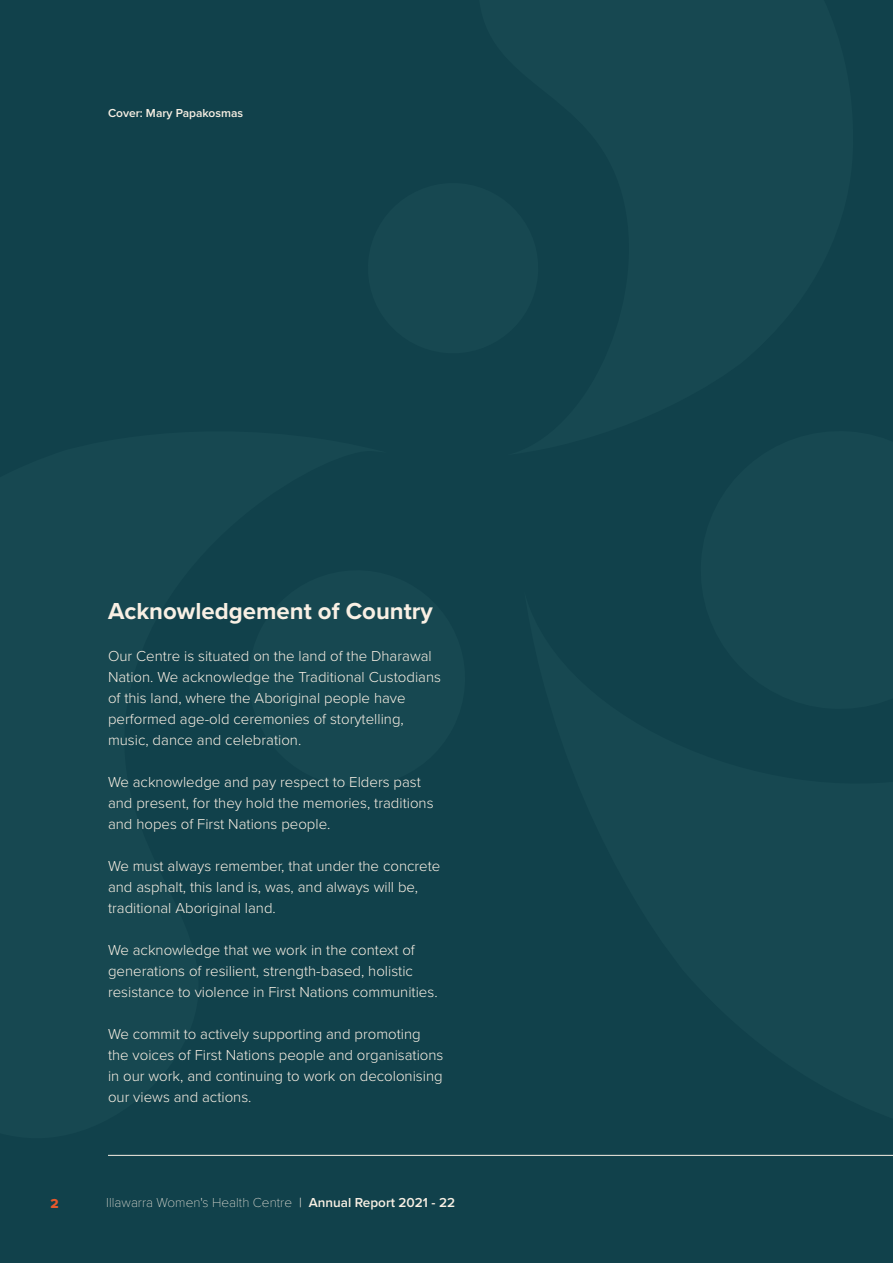
<style>
.page{position:relative;width:893px;height:1263px;background:#11414b}
.page>*{position:absolute;margin:0;border:0;box-sizing:border-box;transform-origin:0 0}
.t1{font:700 24px "Proxima Nova";color:#f9f0e4}
.t2{font:300 15px/21px "Proxima Nova";color:#f9f0e4}
.t3{font:100 13.5px "Proxima Nova T";color:#f9f0e4}
.t4{font:13.5px "Proxima Nova Extrabld";color:#e5582c}
.t5{font:600 12px "Proxima Nova";color:#f9f0e4}
.s1{font-family:"Proxima Nova";font-weight:300}
.s2{font-family:"Proxima Nova";font-weight:600}
</style>
<div class="page">
<hr style="left:108px;top:1155px;width:785px;height:1px;background:#f9f0e4">
<p class="t5" style="left:108px;top:105px;width:137px">Cover: Mary Papakosmas</p>
<p class="t1" style="left:108px;top:593px;width:326px">Acknowledgement of Country</p>
<p class="t2" style="left:108px;top:645px;width:325px">Our Centre is situated on the land of the Dharawal</p>
<p class="t2" style="left:108px;top:666px;width:334px">Nation. We acknowledge the Traditional Custodians</p>
<p class="t2" style="left:108px;top:687px;width:299px">of this land, where the Aboriginal people have</p>
<p class="t2" style="left:108px;top:708px;width:297px">performed age-old ceremonies of storytelling,</p>
<p class="t2" style="left:108px;top:729px;width:195px">music, dance and celebration.</p>
<p class="t2" style="left:108px;top:771px;width:314px">We acknowledge and pay respect to Elders past</p>
<p class="t2" style="left:108px;top:792px;width:327px">and present, for they hold the memories, traditions</p>
<p class="t2" style="left:108px;top:813px;width:224px">and hopes of First Nations people.</p>
<p class="t2" style="left:108px;top:855px;width:334px">We must always remember, that under the concrete and asphalt, this land is, was, and always will be,</p>
<p class="t2" style="left:108px;top:897px;width:169px">traditional Aboriginal land.</p>
<p class="t2" style="left:108px;top:939px;width:308px">We acknowledge that we work in the context of</p>
<p class="t2" style="left:108px;top:960px;width:306px">generations of resilient, strength-based, holistic</p>
<p class="t2" style="left:108px;top:981px;width:331px">resistance to violence in First Nations communities.</p>
<p class="t2" style="left:108px;top:1023px;width:314px">We commit to actively supporting and promoting</p>
<p class="t2" style="left:108px;top:1044px;width:337px">the voices of First Nations people and organisations</p>
<p class="t2" style="left:108px;top:1065px;width:336px">in our work, and continuing to work on decolonising our views and actions.</p>
<p class="t4" style="left:51px;top:1193px;width:10px">2</p>
<p class="t3" style="left:106px;top:1192px;width:350px">Illawarra Women's Health Centre <span class="s1">|</span> <span class="s2">Annual Report 2021 - 22</span></p>
</div>
